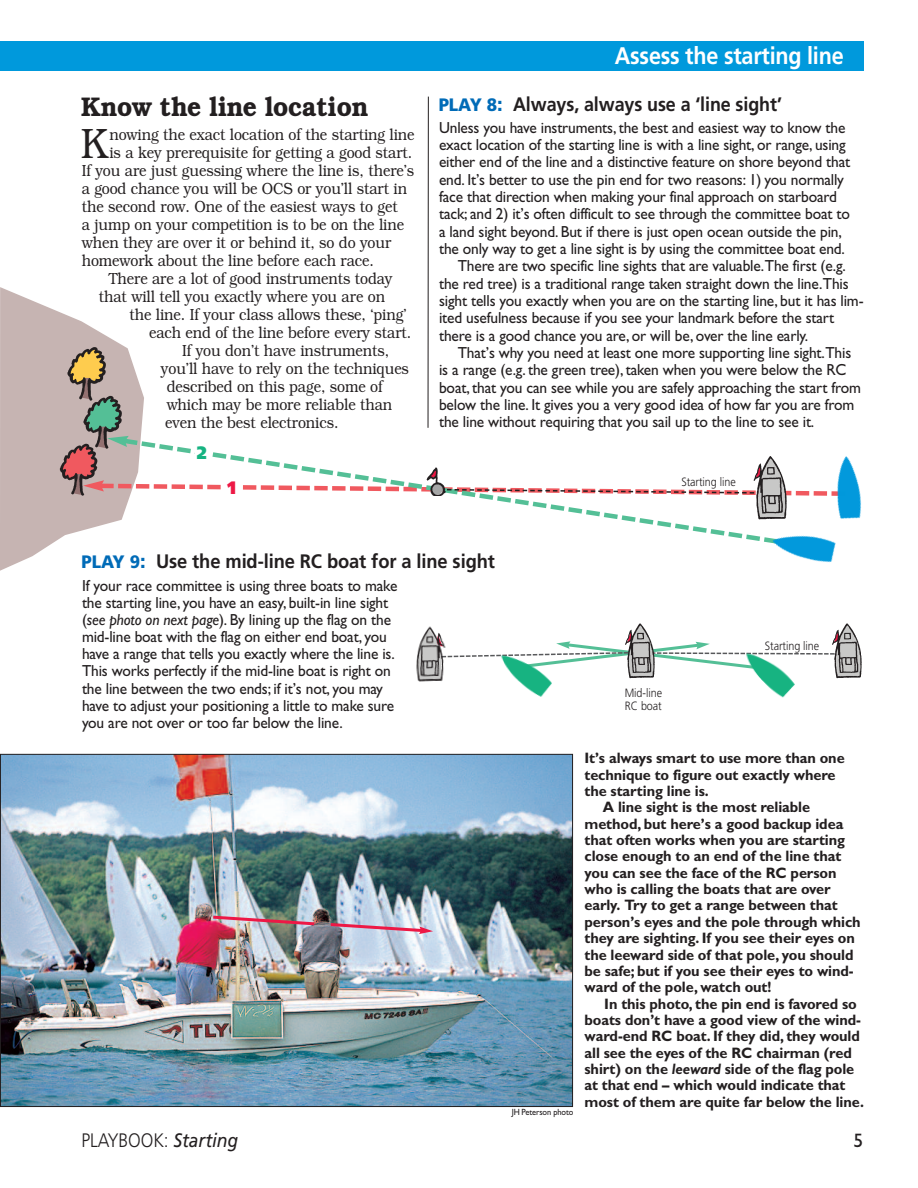
<style>
.page{position:relative;width:918px;height:1188px;background:#fff}
.page>*{position:absolute;margin:0;border:0;box-sizing:border-box;transform-origin:0 0}
.t1{font:300 42.45px "Bookman";color:#231f20;scale:.88 1}
.t2{font:600 27px "Bookman";letter-spacing:-.005em;color:#231f20;scale:.91 1}
.t3{font:700 24px "Frutiger";letter-spacing:-.01em;color:#fff;scale:.9 1}
.t4{font:700 19.5px "Frutiger";letter-spacing:-.005em;color:#231f20;scale:.94 1}
.t5{font:700 19.5px "Frutiger";letter-spacing:-.005em;color:#231f20;scale:.92 1}
.t6{font:300 19.5px "Frutiger";letter-spacing:-.005em;color:#231f20;scale:.9 1}
.t7{font:19.5px "Gill Sans";color:#231f20}
.t8{font:900 18px "Frutiger";color:#ed1845;scale:.92 1}
.t9{font:900 18px "Frutiger";color:#16b381;scale:.92 1}
.t10{font:300 16.2px "Bookman";letter-spacing:-.005em;color:#231f20;scale:.88 1}
.t11{font:16.05px/17.1px "Gill Sans";letter-spacing:-.01em;color:#231f20;scale:.96 1}
.t12{font:700 15.15px "Gill Sans";letter-spacing:-.005em;color:#231f20;scale:.96 1}
.t13{font:300 12px/13.5px "Frutiger";letter-spacing:-.005em;color:#231f20;scale:.9 1}
.t14{font:9px "Gill Sans";letter-spacing:-.01em;color:#231f20;scale:.93 1}
.s1{font-weight:900;font-size:18px;color:#006bb7}
.s2{font-weight:900;color:#006bb7}
.s3{font-style:italic}
.s4{font-weight:400;font-style:italic}
</style>
<div class="page">
<div style="left:0;top:41px;width:864px;height:29px;background:#0099dc"></div>
<img style="left:836px;top:456px;width:25px;height:63px">
<img style="left:418px;top:681px;width:14px;height:1px">
<img style="left:518px;top:681px;width:34px;height:16px">
<img style="left:763px;top:681px;width:32px;height:17px">
<img style="left:2px;top:756px;width:569px;height:349px">
<svg style="left:328px;top:921px;width:105px;height:13px"></svg>
<svg style="left:210px;top:914px;width:107px;height:13px"></svg>
<img style="left:846px;top:623px;width:16px;height:52px">
<svg style="left:416px;top:624px;width:445px;height:57px"></svg>
<img style="left:620px;top:623px;width:43px;height:58px">
<svg style="left:0;top:287px;width:836px;height:284px"></svg>
<img style="left:424px;top:467px;width:23px;height:29px">
<hr style="left:428px;top:97px;width:1px;height:331px;background:#231f20">
<div style="left:225px;top:480px;width:14px;height:36px;background:#fff"></div>
<div style="left:195px;top:445px;width:14px;height:35px;background:#fff"></div>
<h3 class="t3" style="left:615px;top:46px;width:256px">Assess the starting line</h3>
<h2 class="t2" style="left:81px;top:91px;width:317px">Know the line location</h2>
<p class="t5" style="left:439px;top:96px;width:375px"><span class="s1">PLAY 8</span><span class="s2">:</span> Always, always use a ‘line sight’</p>
<h1 class="t1" style="left:81px;top:118px;width:32px">K</h1>
<p class="t10" style="left:109px;top:125px;width:348px">nowing the exact location of the starting line</p>
<p class="t10" style="left:109px;top:143px;width:346px">is a key prerequisite for getting a good start.</p>
<p class="t10" style="left:82px;top:161px;width:380px">If you are just guessing where the line is, there’s</p>
<p class="t10" style="left:82px;top:179px;width:371px">a good chance you will be OCS or you’ll start in</p>
<p class="t10" style="left:82px;top:197px;width:361px">the second row. One of the easiest ways to get</p>
<p class="t10" style="left:82px;top:215px;width:368px">a jump on your competition is to be on the line</p>
<p class="t10" style="left:82px;top:233px;width:353px">when they are over it or behind it, so do your</p>
<p class="t10" style="left:82px;top:251px;width:334px">homework about the line before each race.</p>
<p class="t10" style="left:109px;top:269px;width:324px">There are a lot of good instruments today</p>
<p class="t10" style="left:99px;top:287px;width:327px">that will tell you exactly where you are on</p>
<p class="t10" style="left:130px;top:305px;width:316px">the line. If your class allows these, ‘ping’</p>
<p class="t10" style="left:149px;top:323px;width:300px">each end of the line before every start.</p>
<p class="t10" style="left:182px;top:341px;width:237px">If you don’t have instruments,</p>
<p class="t10" style="left:161px;top:359px;width:283px">you’ll have to rely on the techniques</p>
<p class="t10" style="left:167px;top:377px;width:247px">described on this page, some of</p>
<p class="t10" style="left:167px;top:395px;width:258px">which may be more reliable than</p>
<p class="t10" style="left:165px;top:413px;width:199px">even the best electronics.</p>
<p class="t9" style="left:197px;top:445px;width:12px">2</p>
<p class="t8" style="left:228px;top:480px;width:11px">1</p>
<p class="t11" style="left:439px;top:120px;width:425px">Unless you have instruments, the best and easiest way to know the</p>
<p class="t11" style="left:439px;top:138px;width:425px">exact location of the starting line is with a line sight, or range, using</p>
<p class="t11" style="left:439px;top:155px;width:430px">either end of the line and a distinctive feature on shore beyond that</p>
<p class="t11" style="left:439px;top:172px;width:423px">end. It’s better to use the pin end for two reasons: 1) you normally</p>
<p class="t11" style="left:439px;top:190px;width:416px">face that direction when making your final approach on starboard</p>
<p class="t11" style="left:439px;top:207px;width:430px">tack; and 2) it’s often difficult to see through the committee boat to</p>
<p class="t11" style="left:439px;top:224px;width:421px">a land sight beyond. But if there is just open ocean outside the pin,</p>
<p class="t11" style="left:439px;top:242px;width:424px">the only way to get a line sight is by using the committee boat end.</p>
<p class="t11" style="left:458px;top:259px;width:406px">There are two specific line sights that are valuable.The first (e.g.</p>
<p class="t11" style="left:439px;top:276px;width:428px">the red tree) is a traditional range taken straight down the line.This</p>
<p class="t11" style="left:439px;top:294px;width:444px">sight tells you exactly when you are on the starting line, but it has lim-</p>
<p class="t11" style="left:439px;top:311px;width:413px">ited usefulness because if you see your landmark before the start</p>
<p class="t11" style="left:439px;top:328px;width:386px">there is a good chance you are, or will be, over the line early.</p>
<p class="t11" style="left:458px;top:346px;width:411px">That’s why you need at least one more supporting line sight.This</p>
<p class="t11" style="left:439px;top:363px;width:426px">is a range (e.g. the green tree), taken when you were below the RC</p>
<p class="t11" style="left:439px;top:380px;width:441px">boat, that you can see while you are safely approaching the start from</p>
<p class="t11" style="left:439px;top:398px;width:434px">below the line. It gives you a very good idea of how far you are from</p>
<p class="t11" style="left:439px;top:415px;width:392px">the line without requiring that you sail up to the line to see it.</p>
<p class="t13" style="left:681px;top:476px;width:62px">Starting line</p>
<p class="t4" style="left:82px;top:554px;width:441px"><span class="s1">PLAY 9</span><span class="s2">:</span> Use the mid-line RC boat for a line sight</p>
<p class="t11" style="left:82px;top:578px;width:330px">If your race committee is using three boats to make the starting line, you have an easy, built-in line sight (<span class="s3">see photo on next page</span>). By lining up the flag on the mid-line boat with the flag on either end boat, you have a range that tells you exactly where the line is.<br>This works perfectly if the mid-line boat is right on the line between the two ends; if it’s not, you may have to adjust your positioning a little to make sure you are not over or too far below the line.</p>
<p class="t13" style="left:625px;top:687px;width:43px">Mid-line<br>RC boat</p>
<p class="t13" style="left:765px;top:640px;width:62px">Starting line</p>
<p class="t14" style="left:512px;top:1109px;width:68px">JH Peterson photo</p>
<p class="t12" style="left:585px;top:752px;width:273px">It’s always smart to use more than one</p>
<p class="t12" style="left:585px;top:769px;width:263px">technique to figure out exactly where</p>
<p class="t12" style="left:585px;top:785px;width:131px">the starting line is.</p>
<p class="t12" style="left:603px;top:802px;width:217px">A line sight is the most reliable</p>
<p class="t12" style="left:585px;top:818px;width:271px">method, but here’s a good backup idea</p>
<p class="t12" style="left:585px;top:834px;width:273px">that often works when you are starting</p>
<p class="t12" style="left:585px;top:851px;width:269px">close enough to an end of the line that</p>
<p class="t12" style="left:585px;top:867px;width:264px">you can see the face of the RC person</p>
<p class="t12" style="left:585px;top:883px;width:258px">who is calling the boats that are over</p>
<p class="t12" style="left:585px;top:900px;width:265px">early. Try to get a range between that</p>
<p class="t12" style="left:585px;top:916px;width:289px">person’s eyes and the pole through which</p>
<p class="t12" style="left:585px;top:932px;width:283px">they are sighting. If you see their eyes on</p>
<p class="t12" style="left:585px;top:949px;width:282px">the leeward side of that pole, you should</p>
<p class="t12" style="left:585px;top:965px;width:282px">be safe; but if you see their eyes to wind-</p>
<p class="t12" style="left:585px;top:981px;width:196px">ward of the pole, watch out!</p>
<p class="t12" style="left:604px;top:998px;width:265px">In this photo, the pin end is favored so</p>
<p class="t12" style="left:585px;top:1014px;width:290px">boats don’t have a good view of the wind-</p>
<p class="t12" style="left:585px;top:1030px;width:288px">ward-end RC boat. If they did, they would</p>
<p class="t12" style="left:585px;top:1047px;width:280px">all see the eyes of the RC chairman (red</p>
<p class="t12" style="left:585px;top:1063px;width:283px">shirt) on the <span class="s3">leeward</span> side of the flag pole</p>
<p class="t12" style="left:585px;top:1079px;width:273px">at that end – which would indicate that</p>
<p class="t12" style="left:585px;top:1096px;width:293px">most of them are quite far below the line.</p>
<p class="t6" style="left:81px;top:1133px;width:176px">PLAYBOOK: <span class="s4">Starting</span></p>
<p class="t7" style="left:854px;top:1133px;width:11px">5</p>
</div>
